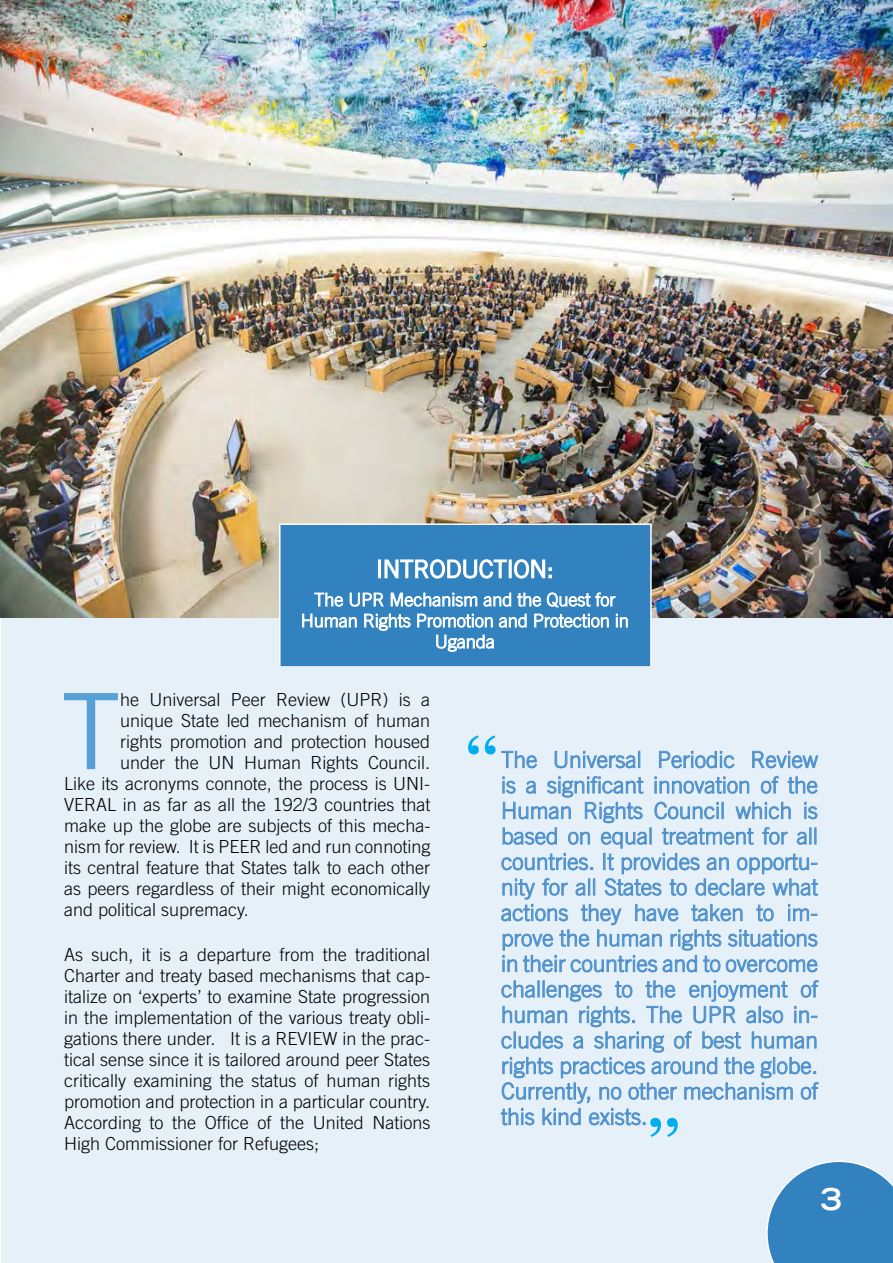
<style>
.page{position:relative;width:893px;height:1263px;background:#fff}
.page>*{position:absolute;margin:0;border:0;box-sizing:border-box;transform-origin:0 0}
.t1{font:105.3px "Trade Gothic LT Std";color:#57a0d7}
.t2{font:700 60px "Baskerville BT";color:#00aeef}
.t3{font:700 expanded 30px "Trade Gothic LT Std";color:#fff}
.t4{font:300 22.5px/25.5px "Trade Gothic LT Std";color:#4f91cd;text-align:justify}
.t5{font:300 18px/21px "Trade Gothic LT Std";color:#000;text-align:justify}
</style>
<div class="page">
<div style="left:1px;top:0;width:892px;height:1263px;background:#e5f0f9"></div>
<img style="left:0;top:0;width:893px;height:618px">
<svg style="left:501px;top:751px;width:36px;height:17px"></svg>
<svg style="left:555px;top:751px;width:85px;height:17px"></svg>
<svg style="left:659px;top:751px;width:75px;height:17px"></svg>
<svg style="left:752px;top:751px;width:66px;height:17px"></svg>
<svg style="left:501px;top:776px;width:317px;height:196px"></svg>
<svg style="left:501px;top:980px;width:317px;height:145px"></svg>
<div style="left:279px;top:523px;width:373px;height:144px;background:#3282bf;border:2px solid #fff"></div>
<div style="left:378px;top:559px;width:3px;height:19px;border:2px solid #fff"></div>
<svg style="left:384px;top:559px;width:168px;height:20px"></svg>
<svg style="left:315px;top:593px;width:28px;height:13px"></svg>
<svg style="left:350px;top:593px;width:33px;height:13px"></svg>
<svg style="left:391px;top:592px;width:86px;height:14px"></svg>
<svg style="left:483px;top:593px;width:28px;height:13px"></svg>
<svg style="left:517px;top:593px;width:24px;height:13px"></svg>
<svg style="left:547px;top:592px;width:68px;height:15px"></svg>
<svg style="left:302px;top:614px;width:55px;height:13px"></svg>
<svg style="left:364px;top:614px;width:46px;height:17px"></svg>
<svg style="left:417px;top:614px;width:76px;height:13px"></svg>
<svg style="left:499px;top:614px;width:27px;height:13px"></svg>
<svg style="left:534px;top:614px;width:75px;height:13px"></svg>
<svg style="left:616px;top:614px;width:12px;height:13px"></svg>
<svg style="left:436px;top:635px;width:58px;height:17px"></svg>
<svg style="left:766px;top:1160px;width:127px;height:103px;background:#4d93c7"></svg>
<h1 class="t1" style="left:62px;top:668px;width:60px">T</h1>
<p class="t5" style="left:120px;top:689px;width:312px">he Universal Peer Review (UPR) is a</p>
<p class="t5" style="left:120px;top:710px;width:312px">unique State led mechanism of human</p>
<p class="t5" style="left:120px;top:731px;width:312px">rights promotion and protection housed</p>
<p class="t5" style="left:120px;top:752px;width:312px">under the UN Human Rights Council.</p>
<p class="t5" style="left:64px;top:773px;width:368px">Like its acronyms connote, the process is UNI-</p>
<p class="t5" style="left:64px;top:794px;width:368px">VERAL in as far as all the 192/3 countries that</p>
<p class="t5" style="left:64px;top:815px;width:368px">make up the globe are subjects of this mecha-</p>
<p class="t5" style="left:64px;top:836px;width:368px">nism for review. It is PEER led and run connoting</p>
<p class="t5" style="left:64px;top:857px;width:368px">its central feature that States talk to each other</p>
<p class="t5" style="left:64px;top:878px;width:368px">as peers regardless of their might economically</p>
<p class="t5" style="left:64px;top:899px;width:186px">and political supremacy.</p>
<p class="t5" style="left:64px;top:944px;width:368px">As such, it is a departure from the traditional Charter and treaty based mechanisms that cap&shy;italize on ‘experts’ to examine State progression in the implementation of the various treaty obli&shy;gations there under. It is a REVIEW in the prac&shy;tical sense since it is tailored around peer States critically examining the status of human rights promotion and protection in a particular country.<br>According to the Office of the United Nations High Commissioner for Refugees;</p>
<h2 class="t2" style="left:465px;top:716px;width:35px">“</h2>
<p class="t4" style="left:501px;top:746px;width:318px">The Universal Periodic Review is a significant innovation of the Human Rights Council which is based on equal treatment for all countries. It provides an opportu&shy;nity for all States to declare what actions they have taken to im&shy;prove the human rights situations in their countries and to overcome challenges to the enjoyment of human rights. The UPR also in&shy;cludes a sharing of best human rights practices around the globe.<br>Currently, no other mechanism of this kind exists.</p>
<h2 class="t2" style="left:680px;top:1156px;width:35px;rotate:-180deg">“</h2>
<h3 class="t3" style="left:821px;top:1180px;width:23px">3</h3>
</div>
